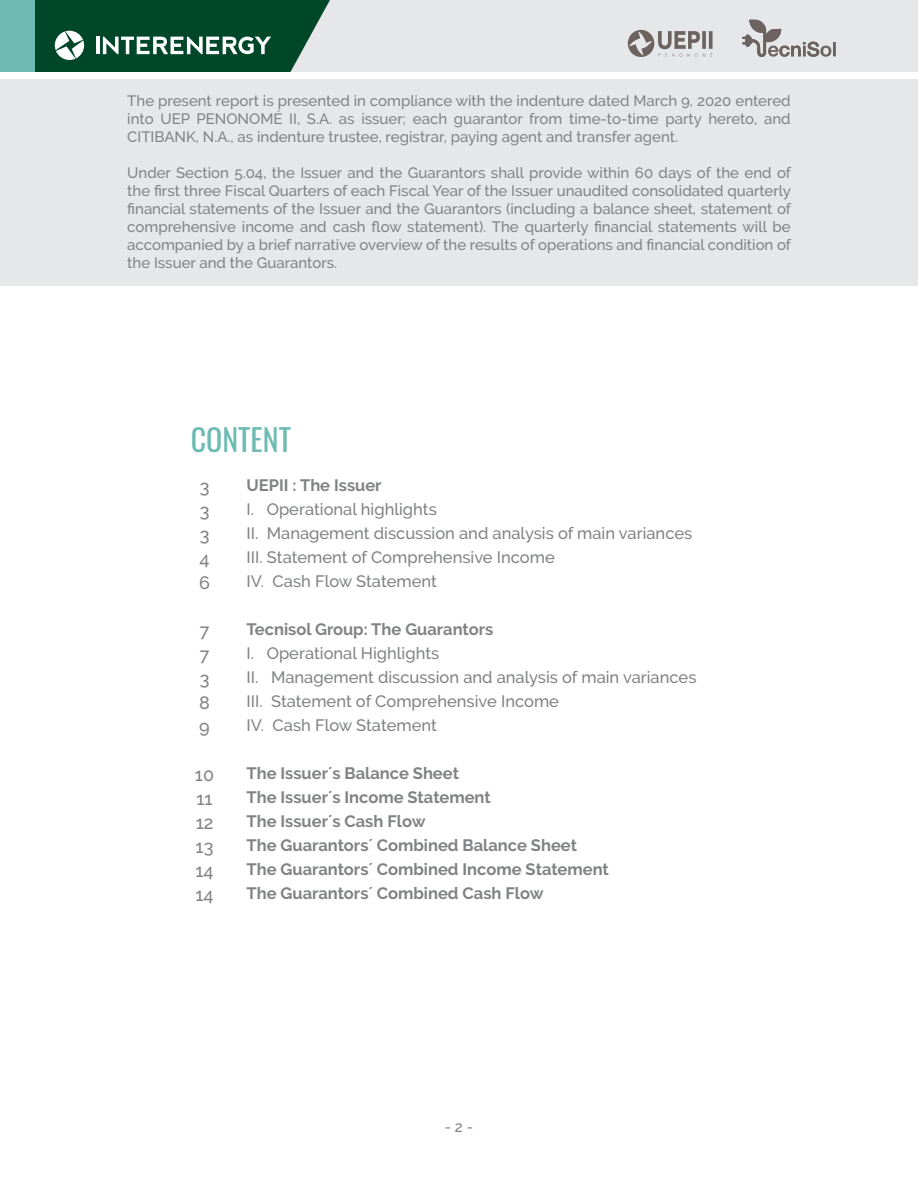
<style>
.page{position:relative;width:918px;height:1188px;background:#fff}
.page>*{position:absolute;margin:0;border:0;box-sizing:border-box;transform-origin:0 0}
.t1{font:30px "Oswald";color:#6dbbb3}
.t2{font:500 18px/24px "Raleway";color:#808285;text-align:justify}
.t3{font:500 16.5px/24px "Raleway";color:#808285}
.t4{font:700 16.5px/24px "Raleway";color:#808285}
.t5{font:500 15px/18px "Raleway";color:#808285;text-align:justify}
</style>
<div class="page">
<div style="left:0;top:0;width:918px;height:72px;background:#e6e7e8"></div>
<svg style="left:35px;top:0;width:295px;height:72px"></svg>
<svg style="left:742px;top:20px;width:94px;height:37px"></svg>
<svg style="left:628px;top:30px;width:85px;height:27px"></svg>
<div style="left:0;top:80px;width:918px;height:206px;background:#e6e7e8"></div>
<div style="left:0;top:0;width:35px;height:72px;background:#6dbbb3"></div>
<p class="t5" style="left:127px;top:92px;width:665px">The present report is presented in compliance with the indenture dated March 9, 2020 entered into UEP PENONOMÉ II, S.A. as issuer; each guarantor from time-to-time party hereto, and CITIBANK, N.A., as indenture trustee, registrar, paying agent and transfer agent.</p>
<p class="t5" style="left:127px;top:164px;width:665px">Under Section 5.04, the Issuer and the Guarantors shall provide within 60 days of the end of the first three Fiscal Quarters of each Fiscal Year of the Issuer unaudited consolidated quarterly financial statements of the Issuer and the Guarantors (including a balance sheet, statement of comprehensive income and cash flow statement). The quarterly financial statements will be accompanied by a brief narrative overview of the results of operations and financial condition of the Issuer and the Guarantors.</p>
<h1 class="t1" style="left:191px;top:413px;width:102px">CONTENT</h1>
<p class="t2" style="left:199px;top:474px;width:12px">3<br>3<br>3<br>4<br>6</p>
<p class="t2" style="left:199px;top:618px;width:12px">7<br>7<br>3<br>8<br>9</p>
<p class="t2" style="left:195px;top:762px;width:21px">10<br>11<br>12<br>13<br>14<br>14</p>
<p class="t4" style="left:247px;top:473px;width:137px">UEPII : The Issuer</p>
<p class="t3" style="left:247px;top:497px;width:447px">I. Operational highlights<br>II. Management discussion and analysis of main variances III. Statement of Comprehensive Income<br>IV. Cash Flow Statement</p>
<p class="t4" style="left:247px;top:617px;width:248px">Tecnisol Group: The Guarantors</p>
<p class="t3" style="left:247px;top:641px;width:451px">I. Operational Highlights<br>II. Management discussion and analysis of main variances III. Statement of Comprehensive Income<br>IV. Cash Flow Statement</p>
<p class="t4" style="left:247px;top:761px;width:364px">The Issuer´s Balance Sheet<br>The Issuer´s Income Statement<br>The Issuer´s Cash Flow<br>The Guarantors´ Combined Balance Sheet The Guarantors´ Combined Income Statement The Guarantors´ Combined Cash Flow</p>
<p class="t5" style="left:445px;top:1118px;width:30px">- 2 -</p>
</div>
